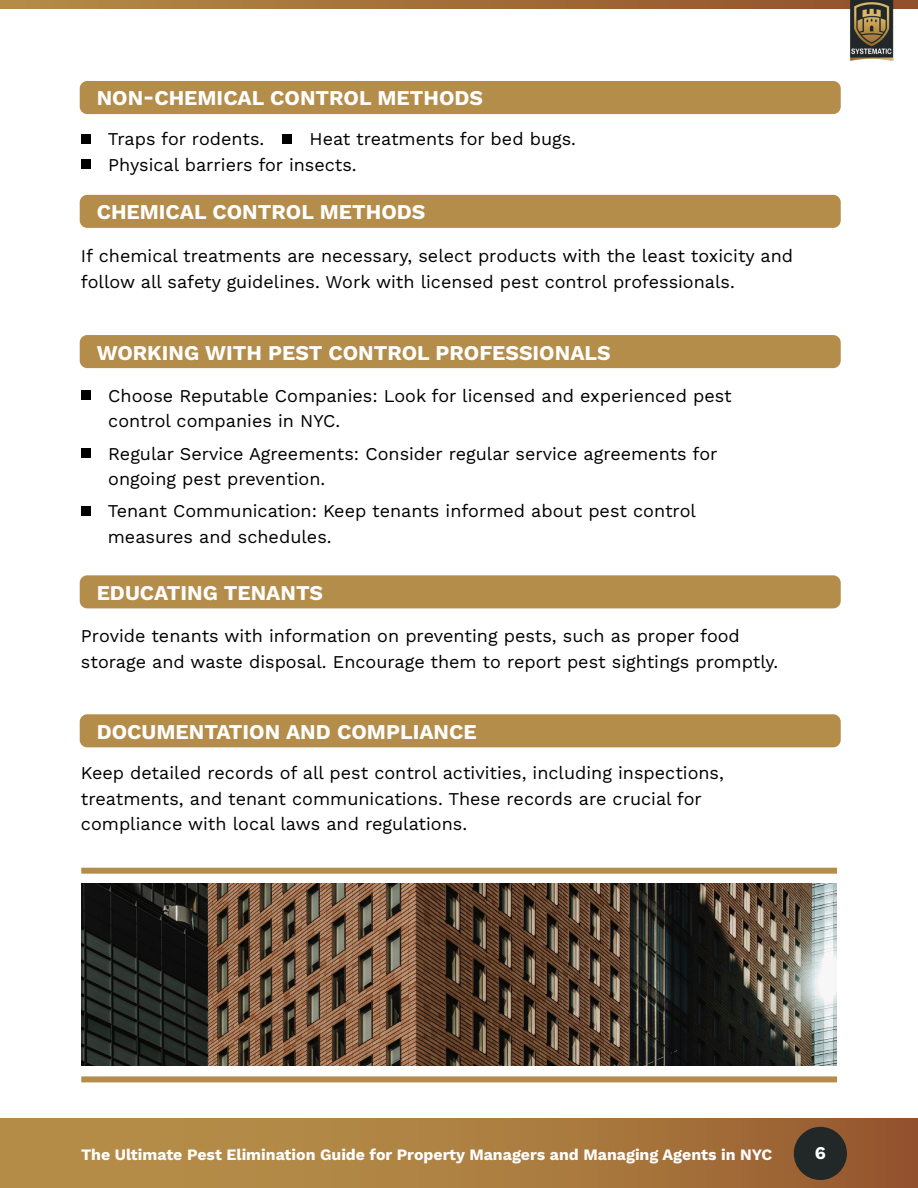
<style>
.page{position:relative;width:918px;height:1188px;background:#fff}
.page>*{position:absolute;margin:0;border:0;box-sizing:border-box;transform-origin:0 0}
.t1{font:700 21px "Work Sans";color:#fff}
.t2{font:18px/25.5px "Work Sans";color:#000}
.t3{font:700 18px "Work Sans";color:#fff}
.t4{font:700 15.9px "Work Sans";color:#fff}
</style>
<div class="page">
<div style="left:0;top:1119px;width:918px;height:69px;background:linear-gradient(to right,#bb984d,#9a5e32)"></div>
<svg style="left:0;top:0;width:918px;height:8px"></svg>
<div style="left:794px;top:1127px;width:53px;height:53px;background:#222828;border-radius:50%"></div>
<img style="left:850px;top:0;width:44px;height:61px">
<div style="left:80px;top:81px;width:761px;height:33px;background:#b48d4a;border-radius:7px"></div>
<div style="left:80px;top:195px;width:761px;height:33px;background:#b48d4a;border-radius:7px"></div>
<div style="left:80px;top:335px;width:761px;height:33px;background:#b48d4a;border-radius:7px"></div>
<div style="left:80px;top:575px;width:761px;height:33px;background:#b48d4a;border-radius:7px"></div>
<div style="left:80px;top:714px;width:761px;height:33px;background:#b48d4a;border-radius:7px"></div>
<div style="left:81px;top:134px;width:9px;height:9px;background:#000"></div>
<div style="left:282px;top:134px;width:10px;height:9px;background:#000"></div>
<div style="left:81px;top:159px;width:9px;height:10px;background:#000"></div>
<div style="left:81px;top:390px;width:9px;height:10px;background:#000"></div>
<div style="left:81px;top:448px;width:9px;height:9px;background:#000"></div>
<div style="left:81px;top:506px;width:9px;height:9px;background:#000"></div>
<img style="left:81px;top:883px;width:756px;height:183px">
<div style="left:81px;top:868px;width:756px;height:6px;background:#b48d4a"></div>
<div style="left:81px;top:1076px;width:756px;height:6px;background:#b48d4a"></div>
<p class="t1" style="left:97px;top:82px;width:388px">NON-CHEMICAL CONTROL METHODS</p>
<p class="t2" style="left:108px;top:126px;width:158px">Traps for rodents.</p>
<p class="t2" style="left:108px;top:126px;width:469px;text-indent:201px">Heat treatments for bed bugs.<br>Physical barriers for insects.</p>
<p class="t1" style="left:97px;top:196px;width:330px">CHEMICAL CONTROL METHODS</p>
<p class="t2" style="left:81px;top:243px;width:714px">If chemical treatments are necessary, select products with the least toxicity and follow all safety guidelines. Work with licensed pest control professionals.</p>
<p class="t1" style="left:97px;top:336px;width:516px">WORKING WITH PEST CONTROL PROFESSIONALS</p>
<p class="t2" style="left:108px;top:382px;width:625px">Choose Reputable Companies: Look for licensed and experienced pest control companies in NYC.</p>
<p class="t2" style="left:108px;top:440px;width:611px">Regular Service Agreements: Consider regular service agreements for ongoing pest prevention.</p>
<p class="t2" style="left:108px;top:498px;width:590px">Tenant Communication: Keep tenants informed about pest control measures and schedules.</p>
<p class="t1" style="left:97px;top:577px;width:228px">EDUCATING TENANTS</p>
<p class="t2" style="left:81px;top:622px;width:699px">Provide tenants with information on preventing pests, such as proper food storage and waste disposal. Encourage them to report pest sightings promptly.</p>
<p class="t1" style="left:97px;top:716px;width:381px">DOCUMENTATION AND COMPLIANCE</p>
<p class="t2" style="left:81px;top:760px;width:644px">Keep detailed records of all pest control activities, including inspections, treatments, and tenant communications. These records are crucial for compliance with local laws and regulations.</p>
<p class="t4" style="left:81px;top:1142px;width:693px">The Ultimate Pest Elimination Guide for Property Managers and Managing Agents in NYC</p>
<p class="t3" style="left:815px;top:1139px;width:13px">6</p>
</div>
